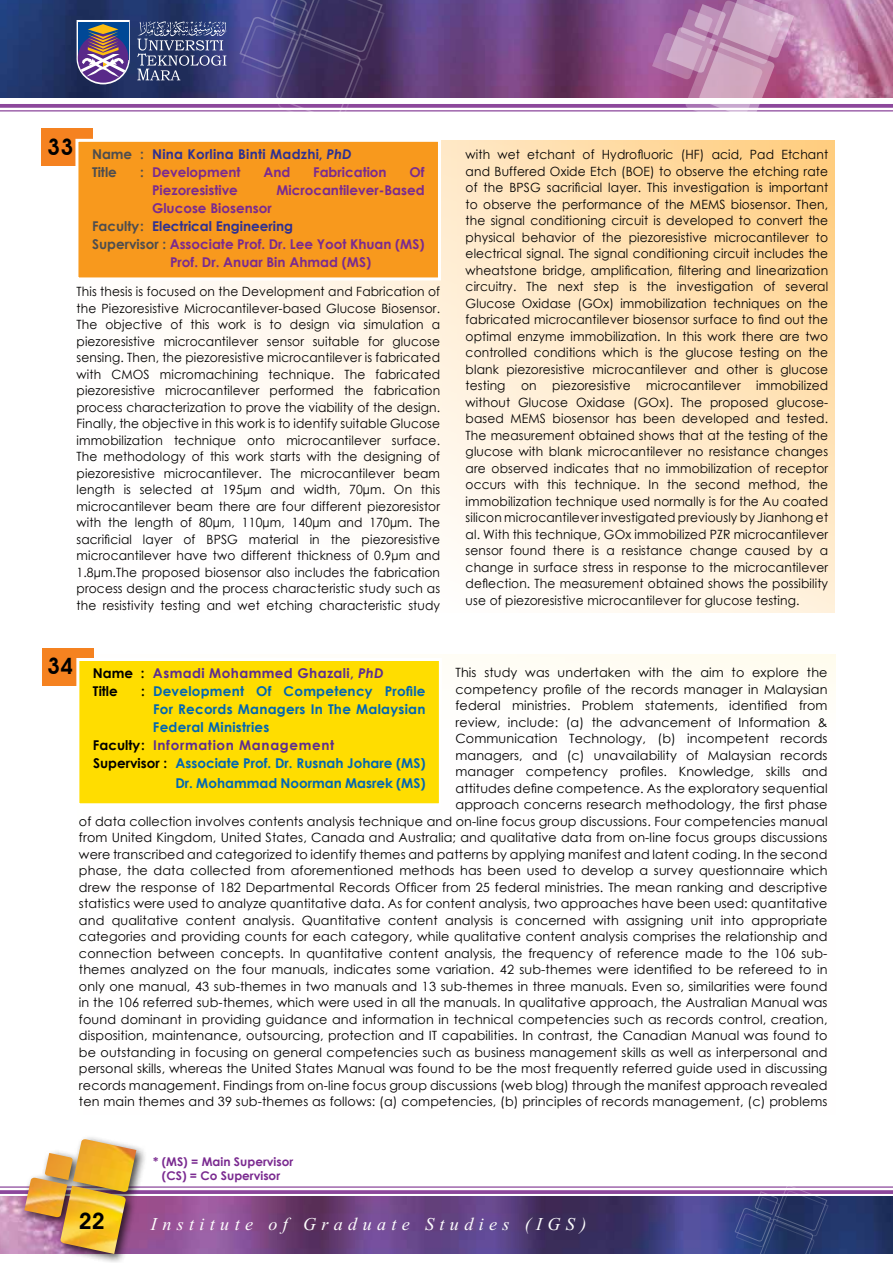
<style>
.page{position:relative;width:893px;height:1263px;background:#fff}
.page>*{position:absolute;margin:0;border:0;box-sizing:border-box;transform-origin:0 0}
.t1{font:600 22.5px "Avant Garde IT Cby BT";color:#000}
.t2{font:18px "Times New Rom I";letter-spacing:.3em;color:#fff}
.t3{font:700 13.5px "Century Gothic";color:#7a2a90}
.t4{font:700 13.5px "Century Gothic";letter-spacing:.02em;color:#0066b3}
.t5{font:700 13.5px "Century Gothic";color:#0066b3}
.t6{font:700 13.5px/18px "Century Gothic";letter-spacing:.02em;color:#2e3092}
.t7{font:700 13.5px/18px "Century Gothic";letter-spacing:.03em;color:#5c2d91}
.t8{font:700 13.5px "Century Gothic";letter-spacing:.05em;color:#5c2d91}
.t9{font:700 13.5px "Century Gothic";color:#2e3092}
.t10{font:12.75px/16.5px "Century Gothic";letter-spacing:.01em;color:#000;text-align:justify;scale:.96 1}
.t11{font:12.75px/16.5px "Century Gothic";letter-spacing:.01em;color:#000;text-align:right}
.t12{font:700 12px/13.5px "Century Gothic";color:#7a2a90;text-align:center}
.s1{color:#4d4d4f}
.s2{font-style:italic}
.s3{color:#000}
</style>
<div class="page">
<img style="left:0;top:0;width:892px;height:98px">
<hr style="left:0;top:110px;width:893px;height:1px;background:#8c479b">
<svg style="left:0;top:104px;width:892px;height:4px;background:#9252a1"></svg>
<svg style="left:239px;top:0;width:146px;height:112px;background:#584a7d"></svg>
<svg style="left:652px;top:0;width:142px;height:112px;background:#c18fb6"></svg>
<svg style="left:77px;top:20px;width:53px;height:64px;background:#776d90"></svg>
<svg style="left:137px;top:21px;width:89px;height:59px;background:#4d5985"></svg>
<img style="left:0;top:1196px;width:893px;height:57px">
<hr style="left:0;top:1186px;width:893px;height:2px;background:#8c479b">
<svg style="left:0;top:1190px;width:892px;height:4px;background:#9251a1"></svg>
<div style="left:19px;top:1134px;width:128px;height:129px;background:#000;opacity:.75"></div>
<img style="left:73px;top:1139px;width:63px;height:53px">
<img style="left:45px;top:1153px;width:28px;height:27px">
<img style="left:24px;top:1178px;width:43px;height:39px">
<img style="left:60px;top:1185px;width:66px;height:69px">
<svg style="left:735px;top:1186px;width:94px;height:68px;background:#414a7d"></svg>
<div style="left:42px;top:648px;width:52px;height:37px;background:#f58220"></div>
<div style="left:76px;top:658px;width:366px;height:148px;background:#fd0;border:3px solid #fff"></div>
<svg style="left:180px;top:140px;width:654px;height:472px"></svg>
<div style="left:41px;top:129px;width:52px;height:37px;background:#f58220"></div>
<div style="left:75px;top:139px;width:366px;height:141px;background:#f8991d;border:3px solid #fff"></div>
<h1 class="t1" style="left:47px;top:134px;width:28px">33</h1>
<p class="t6" style="left:92px;top:144px;width:261px"><span class="s1">Name :</span> Nina Korlina Binti Madzhi, <span class="s2">PhD<br></span><span class="s1">Title</span></p>
<p class="t3" style="left:140px;top:162px;width:102px"><span class="s1">:</span> Development</p>
<p class="t3" style="left:263px;top:162px;width:28px">And</p>
<p class="t3" style="left:313px;top:162px;width:75px">Fabrication</p>
<p class="t3" style="left:409px;top:162px;width:17px">Of</p>
<p class="t3" style="left:152px;top:180px;width:87px">Piezoresistive</p>
<p class="t3" style="left:276px;top:180px;width:150px">Microcantilever-Based</p>
<p class="t3" style="left:152px;top:198px;width:121px">Glucose Biosensor</p>
<p class="t9" style="left:92px;top:216px;width:202px"><span class="s1">Faculty:</span> Electrical Engineering</p>
<p class="t3" style="left:92px;top:234px;width:334px"><span class="s1">Supervisor :</span> Associate Prof. Dr. Lee Yoot Khuan (MS)</p>
<p class="t3" style="left:170px;top:252px;width:203px">Prof. Dr. Anuar Bin Ahmad (MS)</p>
<p class="t10" style="left:77px;top:283px;width:380px">This thesis is focused on the Development and Fabrication of the Piezoresistive Microcantilever-based Glucose Biosensor.<br>The objective of this work is to design via simulation a piezoresistive microcantilever sensor suitable for glucose sensing. Then, the piezoresistive microcantilever is fabricated with CMOS micromachining technique. The fabricated piezoresistive microcantilever performed the fabrication process characterization to prove the viability of the design.<br>Finally, the objective in this work is to identify suitable Glucose immobilization technique onto microcantilever surface.<br>The methodology of this work starts with the designing of piezoresistive microcantilever. The microcantilever beam length is selected at 195µm and width, 70µm. On this microcantilever beam there are four different piezoresistor with the length of 80µm, 110µm, 140µm and 170µm. The sacrificial layer of BPSG material in the piezoresistive microcantilever have two different thickness of 0.9µm and 1.8µm.The proposed biosensor also includes the fabrication process design and the process characteristic study such as the resistivity testing and wet etching characteristic study</p>
<p class="t10" style="left:466px;top:146px;width:379px">with wet etchant of Hydrofluoric (HF) acid, Pad Etchant and Buffered Oxide Etch (BOE) to observe the etching rate of the BPSG sacrificial layer. This investigation is important to observe the performance of the MEMS biosensor. Then, the signal conditioning circuit is developed to convert the physical behavior of the piezoresistive microcantilever to electrical signal. The signal conditioning circuit includes the wheatstone bridge, amplification, filtering and linearization circuitry. The next step is the investigation of several Glucose Oxidase (GOx) immobilization techniques on the fabricated microcantilever biosensor surface to find out the optimal enzyme immobilization. In this work there are two controlled conditions which is the glucose testing on the blank piezoresistive microcantilever and other is glucose testing on piezoresistive microcantilever immobilized without Glucose Oxidase (GOx). The proposed glucose&shy;based MEMS biosensor has been developed and tested.<br>The measurement obtained shows that at the testing of the glucose with blank microcantilever no resistance changes are observed indicates that no immobilization of receptor occurs with this technique. In the second method, the immobilization technique used normally is for the Au coated silicon microcantilever investigated previously by Jianhong et al. With this technique, GOx immobilized PZR microcantilever sensor found there is a resistance change caused by a change in surface stress in response to the microcantilever deflection. The measurement obtained shows the possibility use of piezoresistive microcantilever for glucose testing.</p>
<h1 class="t1" style="left:47px;top:653px;width:28px">34</h1>
<p class="t11" style="left:79px;top:664px;width:750px">This study was undertaken with the aim to explore the<br>competency profile of the records manager in Malaysian<br>federal ministries. Problem statements, identified from<br>review, include: (a) the advancement of Information &amp;<br>Communication Technology, (b) incompetent records<br>managers, and (c) unavailability of Malaysian records<br>manager competency profiles. Knowledge, skills and<br>attitudes define competence. As the exploratory sequential<br>approach concerns research methodology, the first phase<br>of data collection involves contents analysis technique and on-line focus group discussions. Four competencies manual from United Kingdom, United States, Canada and Australia; and qualitative data from on-line focus groups discussions were transcribed and categorized to identify themes and patterns by applying manifest and latent coding. In the second phase, the data collected from aforementioned methods has been used to develop a survey questionnaire which drew the response of 182 Departmental Records Officer from 25 federal ministries. The mean ranking and descriptive statistics were used to analyze quantitative data. As for content analysis, two approaches have been used: quantitative and qualitative content analysis. Quantitative content analysis is concerned with assigning unit into appropriate categories and providing counts for each category, while qualitative content analysis comprises the relationship and connection between concepts. In quantitative content analysis, the frequency of reference made to the 106 sub&shy;themes analyzed on the four manuals, indicates some variation. 42 sub-themes were identified to be refereed to in only one manual, 43 sub-themes in two manuals and 13 sub-themes in three manuals. Even so, similarities were found in the 106 referred sub-themes, which were used in all the manuals. In qualitative approach, the Australian Manual was found dominant in providing guidance and information in technical competencies such as records control, creation, disposition, maintenance, outsourcing, protection and IT capabilities. In contrast, the Canadian Manual was found to be outstanding in focusing on general competencies such as business management skills as well as interpersonal and personal skills, whereas the United States Manual was found to be the most frequently referred guide used in discussing records management. Findings from on-line focus group discussions (web blog) through the manifest approach revealed ten main themes and 39 sub-themes as follows: (a) competencies, (b) principles of records management, (c) problems</p>
<p class="t7" style="left:93px;top:664px;width:292px"><span class="s3">Name :</span> Asmadi Mohammed Ghazali, <span class="s2">PhD<br></span><span class="s3">Title</span></p>
<p class="t4" style="left:141px;top:681px;width:286px"><span class="s3">:</span> Development Of Competency Profile</p>
<p class="t4" style="left:153px;top:699px;width:274px">For Records Managers In The Malaysian</p>
<p class="t4" style="left:153px;top:717px;width:118px">Federal Ministries</p>
<p class="t8" style="left:93px;top:735px;width:243px"><span class="s3">Faculty:</span> Information Management</p>
<p class="t5" style="left:93px;top:753px;width:334px"><span class="s3">Supervisor :</span> Associate Prof. Dr. Rusnah Johare (MS)</p>
<p class="t5" style="left:176px;top:772px;width:252px">Dr. Mohammad Noorman Masrek (MS)</p>
<p class="t12" style="left:153px;top:1154px;width:142px">* (MS) = Main Supervisor (CS) = Co Supervisor</p>
<h1 class="t1" style="left:79px;top:1208px;width:28px">22</h1>
<h2 class="t2" style="left:151px;top:1214px;width:437px">Institute of Graduate Studies (IGS)</h2>
</div>
